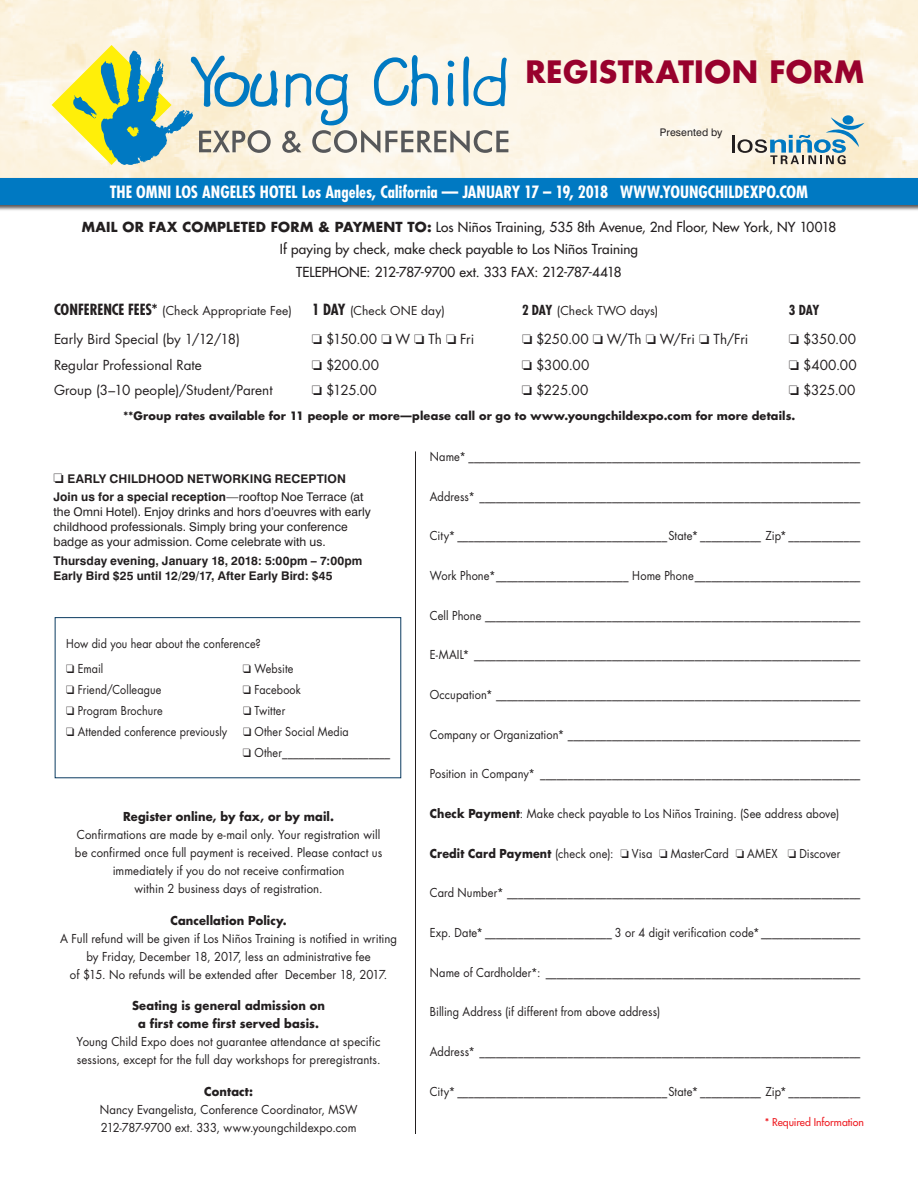
<style>
.page{position:relative;width:918px;height:1188px;background:#fff}
.page>*{position:absolute;margin:0;border:0;box-sizing:border-box;transform-origin:0 0}
.t1{font:700 30px "Futura";letter-spacing:.015em;color:#98012d}
.t2{font:700 condensed 16.5px "Futura";color:#fff}
.t3{font:13.5px/22.5px "Futura";color:#231f20;text-align:center}
.t4{font:13.5px "Futura";color:#231f20}
.t5{font:700 condensed 13.5px "Futura";color:#231f20}
.t6{font:12px "Futura";letter-spacing:.01em;color:#231f20;scale:.92 1}
.t7{font:12px/18px "Futura";letter-spacing:.01em;color:#231f20;text-align:center;scale:.95 1}
.t8{font:700 12px/18.3px "Swiss 721 BT";letter-spacing:.005em;color:#231f20}
.t9{font:12px "Futura";letter-spacing:.01em;color:#231f20;scale:.9 1}
.t10{font:12px/15px "Swiss 721 BT";letter-spacing:.005em;color:#231f20}
.t11{font:700 12px/18px "Futura";letter-spacing:.01em;color:#231f20;text-align:center;scale:.95 1}
.t12{font:12px "Futura";letter-spacing:.01em;color:#231f20}
.t13{font:700 11.25px "Futura";letter-spacing:.015em;color:#231f20}
.t14{font:10.5px "Futura";color:#ee1d23}
.t15{font:10.5px "Swiss 721 BT";letter-spacing:.01em;color:#231f20}
.s1{font-weight:700}
.s2{font-weight:700;font-stretch:condensed;font-size:15px}
.s3{font-weight:700;font-stretch:condensed;font-size:13.5px}
.s4{font-weight:400}
</style>
<div class="page">
<img style="left:0;top:0;width:918px;height:178px">
<div style="left:0;top:178px;width:918px;height:34px;background:#231f20;opacity:.75"></div>
<div style="left:0;top:178px;width:918px;height:27px;background:#0079c2"></div>
<svg style="left:52px;top:45px;width:456px;height:120px;background:#c9d7c6"></svg>
<div style="left:55px;top:617px;width:346px;height:161px;border:1px solid #0b3b60"></div>
<hr style="left:415px;top:451px;width:1px;height:683px;background:#231f20">
<div style="left:843px;top:115px;width:11px;height:10px;background:#0079c2;border-radius:50%"></div>
<hr style="left:732px;top:135px;width:3px;height:18px;background:#231f20">
<svg style="left:738px;top:117px;width:126px;height:47px;background:#c6cfc8"></svg>
<h1 class="t1" style="left:525px;top:50px;width:340px">REGISTRATION FORM</h1>
<p class="t15" style="left:660px;top:126px;width:64px">Presented by</p>
<h2 class="t2" style="left:110px;top:181px;width:700px">THE OMNI LOS ANGELES HOTEL Los Angeles, California — JANUARY 17 – 19, 2018 WWW.YOUNGCHILDEXPO.COM</h2>
<p class="t3" style="left:82px;top:215px;width:756px"><span class="s1">MAIL OR FAX COMPLETED FORM &amp; PAYMENT TO:</span> Los Niños Training, 535 8th Avenue, 2nd Floor, New York, NY 10018<br>If paying by check, make check payable to Los Niños Training<br>TELEPHONE: 212-787-9700 ext. 333 FAX: 212-787-4418</p>
<p class="t12" style="left:54px;top:303px;width:239px"><span class="s2">CONFERENCE FEES*</span> (Check Appropriate Fee)</p>
<p class="t12" style="left:312px;top:303px;width:134px"><span class="s2">1 DAY</span> (Check ONE day)</p>
<p class="t12" style="left:522px;top:303px;width:138px"><span class="s3">2 DAY</span> (Check TWO days)</p>
<p class="t5" style="left:789px;top:302px;width:32px">3 DAY</p>
<p class="t4" style="left:54px;top:330px;width:187px">Early Bird Special (by 1/12/18)</p>
<p class="t4" style="left:312px;top:330px;width:164px">□ $150.00 □ W □ Th □ Fri</p>
<p class="t4" style="left:522px;top:330px;width:228px">□ $250.00 □ W/Th □ W/Fri □ Th/Fri</p>
<p class="t4" style="left:789px;top:330px;width:68px">□ $350.00</p>
<p class="t4" style="left:54px;top:355px;width:149px">Regular Professional Rate</p>
<p class="t4" style="left:312px;top:355px;width:69px">□ $200.00</p>
<p class="t4" style="left:522px;top:355px;width:69px">□ $300.00</p>
<p class="t4" style="left:789px;top:355px;width:69px">□ $400.00</p>
<p class="t4" style="left:54px;top:381px;width:220px">Group (3–10 people)/Student/Parent</p>
<p class="t4" style="left:312px;top:381px;width:66px">□ $125.00</p>
<p class="t4" style="left:522px;top:381px;width:68px">□ $225.00</p>
<p class="t4" style="left:789px;top:381px;width:68px">□ $325.00</p>
<p class="t13" style="left:123px;top:408px;width:674px">**Group rates available for 11 people or more—please call or go to www.youngchildexpo.com for more details.</p>
<p class="t8" style="left:54px;top:470px;width:312px">□ EARLY CHILDHOOD NETWORKING RECEPTION<br>Join us for a special reception<span class="s4">—rooftop Noe Terrace (at</span></p>
<p class="t10" style="left:54px;top:504px;width:319px">the Omni Hotel). Enjoy drinks and hors d’oeuvres with early childhood professionals. Simply bring your conference badge as your admission. Come celebrate with us.</p>
<p class="t8" style="left:54px;top:553px;width:310px;line-height:15px">Thursday evening, January 18, 2018: 5:00pm – 7:00pm<br>Early Bird $25 until 12/29/17, After Early Bird: $45</p>
<p class="t9" style="left:66px;top:636px;width:218px">How did you hear about the conference?</p>
<p class="t9" style="left:66px;top:660px;width:43px">❑ Email</p>
<p class="t9" style="left:243px;top:660px;width:57px">❑ Website</p>
<p class="t9" style="left:66px;top:681px;width:107px">❑ Friend/Colleague</p>
<p class="t9" style="left:243px;top:681px;width:66px">❑ Facebook</p>
<p class="t9" style="left:66px;top:702px;width:109px">❑ Program Brochure</p>
<p class="t9" style="left:243px;top:702px;width:49px">❑ Twitter</p>
<p class="t9" style="left:66px;top:723px;width:180px">❑ Attended conference previously</p>
<p class="t9" style="left:243px;top:723px;width:119px">❑ Other Social Media</p>
<p class="t9" style="left:243px;top:744px;width:165px">❑ Other____________________</p>
<p class="t11" style="left:123px;top:807px;width:223px">Register online, by fax, or by mail.</p>
<p class="t7" style="left:75px;top:826px;width:325px">Confirmations are made by e-mail only. Your registration will be confirmed once full payment is received. Please contact us immediately if you do not receive confirmation<br>within 2 business days of registration.</p>
<p class="t11" style="left:170px;top:911px;width:124px">Cancellation Policy.</p>
<p class="t7" style="left:60px;top:929px;width:356px">A Full refund will be given if Los Niños Training is notified in writing by Friday, December 18, 2017, less an administrative fee<br>of $15. No refunds will be extended after December 18, 2017.</p>
<p class="t11" style="left:132px;top:996px;width:205px">Seating is general admission on a first come first served basis.</p>
<p class="t7" style="left:77px;top:1033px;width:321px;text-align:left">Young Child Expo does not guarantee attendance at specific sessions, except for the full day workshops for preregistrants.</p>
<p class="t11" style="left:204px;top:1082px;width:53px">Contact:</p>
<p class="t7" style="left:100px;top:1100px;width:273px;text-align:left">Nancy Evangelista, Conference Coordinator, MSW<br>212-787-9700 ext. 333, www.youngchildexpo.com</p>
<p class="t6" style="left:430px;top:448px;width:469px">Name* _______________________________________________________________________</p>
<p class="t6" style="left:430px;top:488px;width:470px">Address* _____________________________________________________________________</p>
<p class="t6" style="left:430px;top:528px;width:470px">City* ______________________________________State* ___________ Zip* _____________</p>
<p class="t6" style="left:430px;top:567px;width:470px">Work Phone*________________________ Home Phone______________________________</p>
<p class="t6" style="left:430px;top:607px;width:470px">Cell Phone ____________________________________________________________________</p>
<p class="t6" style="left:430px;top:647px;width:469px">E-MAIL* ______________________________________________________________________</p>
<p class="t6" style="left:430px;top:686px;width:469px">Occupation* __________________________________________________________________</p>
<p class="t6" style="left:430px;top:726px;width:469px">Company or Organization* _____________________________________________________</p>
<p class="t6" style="left:430px;top:766px;width:469px">Position in Company* __________________________________________________________</p>
<p class="t6" style="left:430px;top:805px;width:446px"><span class="s1">Check Payment</span>: Make check payable to Los Niños Training. (See address above)</p>
<p class="t6" style="left:430px;top:845px;width:448px"><span class="s1">Credit Card Payment</span> (check one): □ Visa □ MasterCard □ AMEX □ Discover</p>
<p class="t6" style="left:430px;top:885px;width:470px">Card Number* ________________________________________________________________</p>
<p class="t6" style="left:430px;top:924px;width:469px">Exp. Date* _______________________ 3 or 4 digit verification code*__________________</p>
<p class="t6" style="left:430px;top:964px;width:470px">Name of Cardholder*: _________________________________________________________</p>
<p class="t6" style="left:430px;top:1004px;width:252px">Billing Address (if different from above address)</p>
<p class="t6" style="left:430px;top:1043px;width:469px">Address* _____________________________________________________________________</p>
<p class="t6" style="left:430px;top:1083px;width:470px">City* ______________________________________State* ___________ Zip* _____________</p>
<p class="t14" style="left:765px;top:1115px;width:101px">* Required Information</p>
</div>
